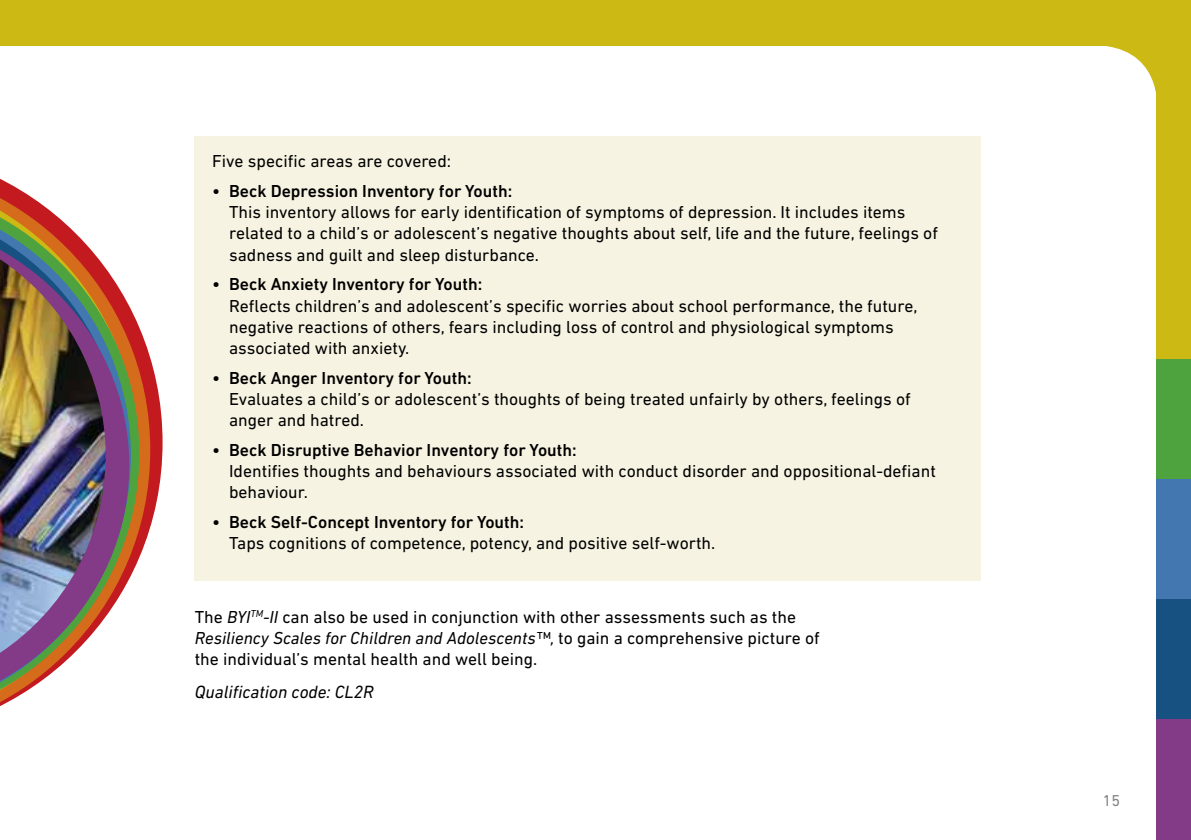
<style>
.page{position:relative;width:1191px;height:840px;background:#fff}
.page>*{position:absolute;margin:0;border:0;box-sizing:border-box;transform-origin:0 0}
.t1{font:italic 18px "DIN Next LT Pro";color:#000}
.t2{font:17.6px/21.2px "DIN Next LT Pro";color:#000}
.t3{font:500 17.6px "DIN Next LT Pro";color:#000}
.t4{font:16px "DIN Next LT Pro";color:#808285}
.s1{font-style:italic}
</style>
<div class="page">
<div style="left:1157px;top:120px;width:34px;height:120px;background:#cdb914"></div>
<div style="left:1157px;top:240px;width:34px;height:120px;background:#cdb914"></div>
<div style="left:1157px;top:360px;width:34px;height:119px;background:#4ea33e"></div>
<div style="left:1157px;top:479px;width:34px;height:120px;background:#4278af"></div>
<div style="left:1157px;top:599px;width:34px;height:120px;background:#175182"></div>
<div style="left:1157px;top:719px;width:34px;height:120px;background:#833a87"></div>
<div style="left:1157px;top:0;width:34px;height:120px;background:#cdb914"></div>
<svg style="left:1091px;top:45px;width:66px;height:66px"></svg>
<div style="left:0;top:0;width:1191px;height:45px;background:#cdb914"></div>
<div style="left:194px;top:136px;width:787px;height:444px;background:#f7f3e2"></div>
<svg style="left:150px;top:357px;width:13px;height:171px;fill:#c31a20"></svg>
<svg style="left:139px;top:327px;width:11px;height:231px;background:#d15c39"></svg>
<svg style="left:0;top:184px;width:139px;height:391px"></svg>
<svg style="left:0;top:195px;width:131px;height:384px"></svg>
<svg style="left:0;top:203px;width:122px;height:13px"></svg>
<svg style="left:0;top:216px;width:129px;height:490px"></svg>
<img style="left:0;top:259px;width:106px;height:393px">
<p class="t2" style="left:212px;top:150px;width:240px">Five specific areas are covered:</p>
<p class="t3" style="left:212px;top:181px;width:302px">• Beck Depression Inventory for Youth:</p>
<p class="t2" style="left:229px;top:201px;width:710px">This inventory allows for early identification of symptoms of depression. It includes items related to a child’s or adolescent’s negative thoughts about self, life and the future, feelings of sadness and guilt and sleep disturbance.</p>
<p class="t3" style="left:212px;top:274px;width:272px">• Beck Anxiety Inventory for Youth:</p>
<p class="t2" style="left:229px;top:294px;width:690px">Reflects children’s and adolescent’s specific worries about school performance, the future, negative reactions of others, fears including loss of control and physiological symptoms associated with anxiety.</p>
<p class="t3" style="left:212px;top:367px;width:261px">• Beck Anger Inventory for Youth:</p>
<p class="t2" style="left:229px;top:388px;width:683px">Evaluates a child’s or adolescent’s thoughts of being treated unfairly by others, feelings of anger and hatred.</p>
<p class="t3" style="left:212px;top:439px;width:366px">• Beck Disruptive Behavior Inventory for Youth:</p>
<p class="t2" style="left:229px;top:460px;width:708px">Identifies thoughts and behaviours associated with conduct disorder and oppositional-defiant behaviour.</p>
<p class="t3" style="left:212px;top:511px;width:313px">• Beck Self-Concept Inventory for Youth:</p>
<p class="t2" style="left:229px;top:532px;width:488px">Taps cognitions of competence, potency, and positive self-worth.</p>
<p class="t2" style="left:195px;top:605px;width:626px">The <span class="s1">BYI</span><sup>TM</sup><span class="s1">-II</span> can also be used in conjunction with other assessments such as the<br><span class="s1">Resiliency Scales for Children and Adolescents™,</span> to gain a comprehensive picture of the individual’s mental health and well being.</p>
<p class="t1" style="left:195px;top:680px;width:181px">Qualification code: CL2R</p>
<p class="t4" style="left:1103px;top:790px;width:19px">15</p>
</div>
